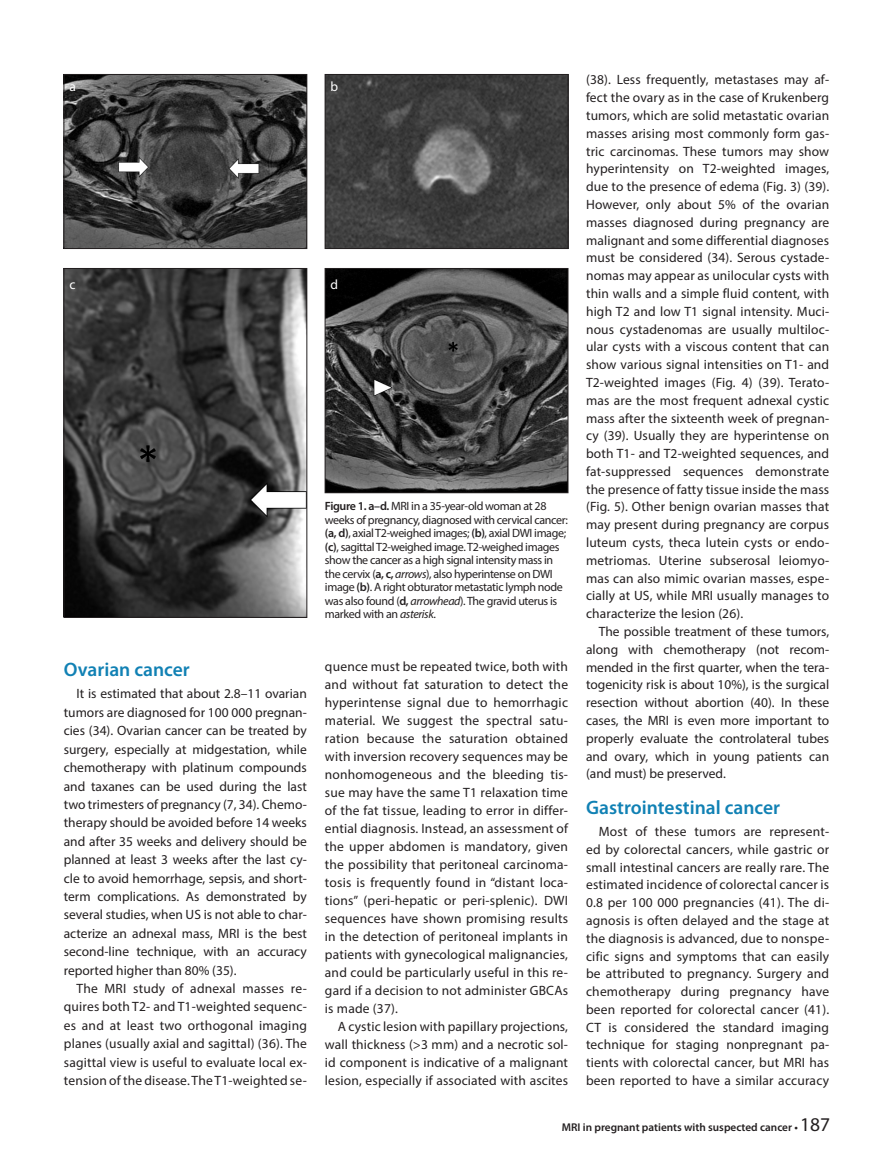
<style>
.page{position:relative;width:893px;height:1170px;background:#fff}
.page>*{position:absolute;margin:0;border:0;box-sizing:border-box;transform-origin:0 0}
.t1{font:600 19.5px "Myriad Pro";color:#1181b4}
.t2{font:13.5px/17.9px "Myriad Pro";letter-spacing:.01em;color:#231f20;text-align:justify}
.t3{font:13.5px "Myriad Pro";color:#fff}
.t4{font:12px/13.5px "Myriad Pro";letter-spacing:-.03em;color:#231f20}
.t5{font:600 11.25px "Myriad Pro";color:#231f20}
.s1{font-weight:400;font-size:19.5px}
.s2{font-weight:600}
.s3{font-style:italic}
</style>
<div class="page">
<img style="left:66px;top:270px;width:239px;height:345px">
<div style="left:64px;top:268px;width:243px;height:349px;border:1px solid #231f20"></div>
<img style="left:66px;top:76px;width:239px;height:171px">
<div style="left:64px;top:74px;width:243px;height:175px;border:1px solid #231f20"></div>
<img style="left:327px;top:270px;width:239px;height:221px">
<div style="left:325px;top:268px;width:243px;height:225px;border:1px solid #231f20"></div>
<img style="left:327px;top:76px;width:239px;height:171px">
<div style="left:325px;top:74px;width:243px;height:175px;border:1px solid #231f20"></div>
<p class="t3" style="left:70px;top:78px;width:8px">a</p>
<p class="t3" style="left:70px;top:276px;width:8px">c</p>
<p class="t1" style="left:64px;top:656px;width:128px">Ovarian cancer</p>
<p class="t2" style="left:64px;top:684px;width:245px;line-height:18.5px;text-indent:13px">It is estimated that about 2.8–11 ovarian tumors are diagnosed for 100 000 pregnan&shy;cies (34). Ovarian cancer can be treated by surgery, especially at midgestation, while chemotherapy with platinum compounds and taxanes can be used during the last two trimesters of pregnancy (7, 34). Chemo&shy;therapy should be avoided before 14 weeks and after 35 weeks and delivery should be planned at least 3 weeks after the last cy&shy;cle to avoid hemorrhage, sepsis, and short&shy;term complications. As demonstrated by several studies, when US is not able to char&shy;acterize an adnexal mass, MRI is the best second-line technique, with an accuracy reported higher than 80% (35).</p>
<p class="t2" style="left:64px;top:978px;width:245px;line-height:18.5px;text-indent:13px">The MRI study of adnexal masses re&shy;quires both T2- and T1-weighted sequenc&shy;es and at least two orthogonal imaging planes (usually axial and sagittal) (36). The sagittal view is useful to evaluate local ex&shy;tension of the disease. The T1-weighted se-</p>
<p class="t2" style="left:586px;top:71px;width:245px">(38). Less frequently, metastases may af&shy;fect the ovary as in the case of Krukenberg tumors, which are solid metastatic ovarian masses arising most commonly form gas&shy;tric carcinomas. These tumors may show hyperintensity on T2-weighted images, due to the presence of edema (Fig. 3) (39).<br>However, only about 5% of the ovarian masses diagnosed during pregnancy are malignant and some differential diagnoses must be considered (34). Serous cystade&shy;nomas may appear as unilocular cysts with thin walls and a simple fluid content, with high T2 and low T1 signal intensity. Muci&shy;nous cystadenomas are usually multiloc&shy;ular cysts with a viscous content that can show various signal intensities on T1- and T2-weighted images (Fig. 4) (39). Terato&shy;mas are the most frequent adnexal cystic mass after the sixteenth week of pregnan&shy;cy (39). Usually they are hyperintense on both T1- and T2-weighted sequences, and fat-suppressed sequences demonstrate the presence of fatty tissue inside the mass (Fig. 5). Other benign ovarian masses that may present during pregnancy are corpus luteum cysts, theca lutein cysts or endo&shy;metriomas. Uterine subserosal leiomyo&shy;mas can also mimic ovarian masses, espe&shy;cially at US, while MRI usually manages to characterize the lesion (26).</p>
<p class="t2" style="left:586px;top:622px;width:245px;text-indent:13px">The possible treatment of these tumors, along with chemotherapy (not recom&shy;mended in the first quarter, when the tera&shy;togenicity risk is about 10%), is the surgical resection without abortion (40). In these cases, the MRI is even more important to properly evaluate the controlateral tubes and ovary, which in young patients can (and must) be preserved.</p>
<p class="t1" style="left:586px;top:794px;width:196px">Gastrointestinal cancer</p>
<p class="t2" style="left:586px;top:822px;width:245px;text-indent:13px">Most of these tumors are represent&shy;ed by colorectal cancers, while gastric or small intestinal cancers are really rare. The estimated incidence of colorectal cancer is 0.8 per 100 000 pregnancies (41). The di&shy;agnosis is often delayed and the stage at the diagnosis is advanced, due to nonspe&shy;cific signs and symptoms that can easily be attributed to pregnancy. Surgery and chemotherapy during pregnancy have been reported for colorectal cancer (41).<br>CT is considered the standard imaging technique for staging nonpregnant pa&shy;tients with colorectal cancer, but MRI has been reported to have a similar accuracy</p>
<p class="t5" style="left:562px;top:1120px;width:270px">MRI in pregnant patients with suspected cancer • <span class="s1">187</span></p>
<p class="t3" style="left:330px;top:78px;width:9px">b</p>
<p class="t3" style="left:330px;top:276px;width:9px">d</p>
<p class="t4" style="left:325px;top:499px;width:244px"><span class="s2">Figure 1. a–d.</span> MRI in a 35-year-old woman at 28 weeks of pregnancy, diagnosed with cervical cancer: <span class="s2">(a, d)</span>, axial T2-weighed images; <span class="s2">(b)</span>, axial DWI image; <span class="s2">(c)</span>, sagittal T2-weighed image. T2-weighed images show the cancer as a high signal intensity mass in the cervix (<span class="s2">a, c,</span> <span class="s3">arrows</span>), also hyperintense on DWI image <span class="s2">(b)</span>. A right obturator metastatic lymph node was also found (<span class="s2">d,</span> <span class="s3">arrowhead</span>). The gravid uterus is marked with an <span class="s3">asterisk</span>.</p>
<p class="t2" style="left:325px;top:657px;width:245px">quence must be repeated twice, both with and without fat saturation to detect the hyperintense signal due to hemorrhagic material. We suggest the spectral satu&shy;ration because the saturation obtained with inversion recovery sequences may be nonhomogeneous and the bleeding tis&shy;sue may have the same T1 relaxation time of the fat tissue, leading to error in differ&shy;ential diagnosis. Instead, an assessment of the upper abdomen is mandatory, given the possibility that peritoneal carcinoma&shy;tosis is frequently found in “distant loca&shy;tions” (peri-hepatic or peri-splenic). DWI sequences have shown promising results in the detection of peritoneal implants in patients with gynecological malignancies, and could be particularly useful in this re&shy;gard if a decision to not administer GBCAs is made (37).</p>
<p class="t2" style="left:325px;top:1017px;width:245px;text-indent:13px">A cystic lesion with papillary projections, wall thickness (&gt;3 mm) and a necrotic sol&shy;id component is indicative of a malignant lesion, especially if associated with ascites</p>
</div>
